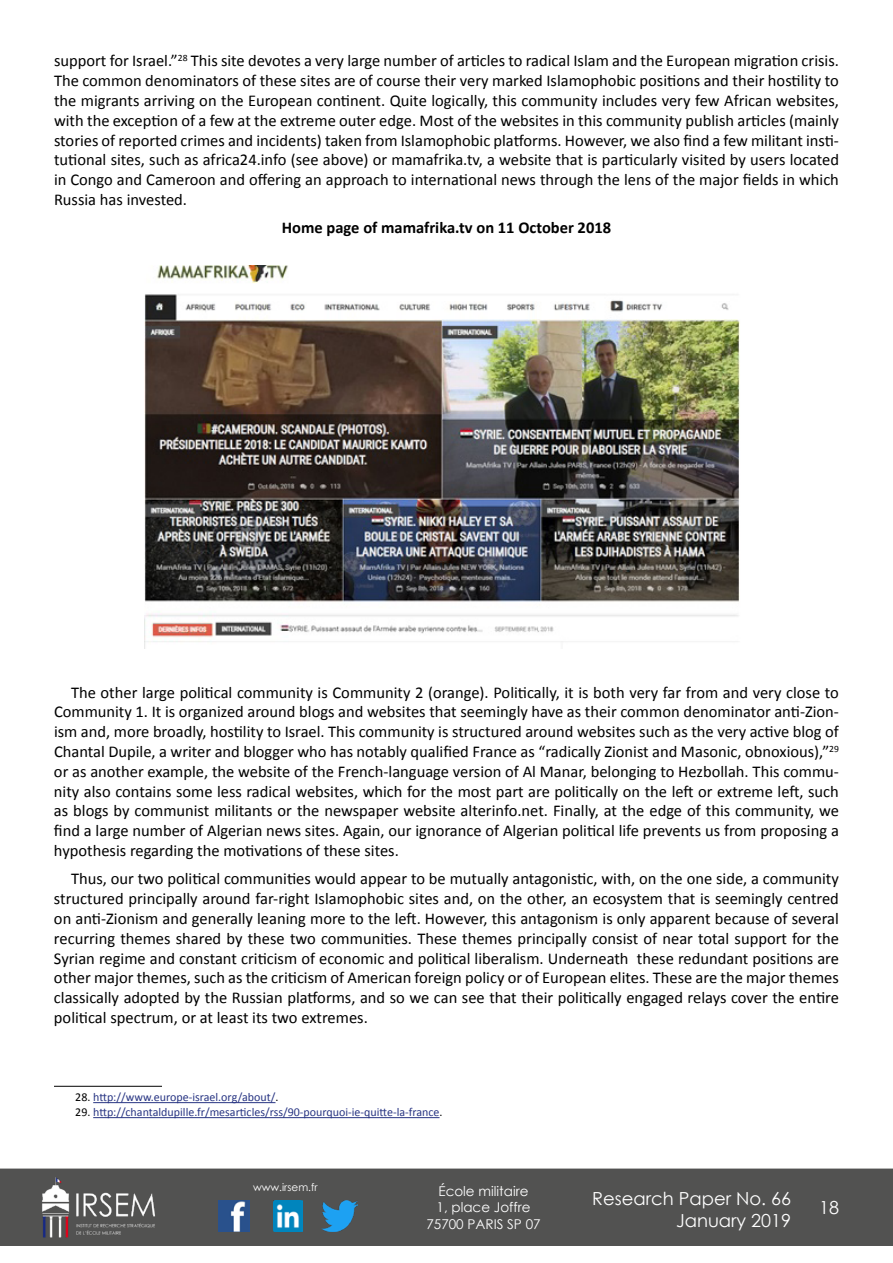
<style>
.page{position:relative;width:893px;height:1263px;background:#fff}
.page>*{position:absolute;margin:0;border:0;box-sizing:border-box;transform-origin:0 0}
.t1{font:18px/21.6px "Century Gothic";color:#fff;text-align:right}
.t2{font:16.5px/19.8px "Calibri";color:#000;text-align:justify}
.t3{font:700 16.5px "Calibri";color:#000}
.t4{font:13.5px/16.2px "Century Gothic";color:#fff;text-align:center}
.t5{font:12px "Calibri";color:#283583}
.t6{font:10.5px "Century Gothic";color:#fff}
.s1{color:#000}
</style>
<div class="page">
<div style="left:0;top:1168px;width:893px;height:78px;background:#525251;border:2px solid #525251"></div>
<img style="left:39px;top:1169px;width:117px;height:76px">
<img style="left:322px;top:1200px;width:36px;height:32px">
<img style="left:218px;top:1200px;width:31px;height:32px">
<img style="left:274px;top:1200px;width:28px;height:32px">
<img style="left:145px;top:266px;width:595px;height:377px">
<hr style="left:54px;top:1086px;width:108px;height:1px;background:#000">
<hr style="left:93px;top:1102px;width:182px;height:1px;background:#283583">
<hr style="left:93px;top:1117px;width:347px;height:1px;background:#283583">
<p class="t2" style="left:54px;top:51px;width:786px">support for Israel.”<sup>28</sup> This site devotes a very large number of articles to radical Islam and the European migration crisis.<br>The common denominators of these sites are of course their very marked Islamophobic positions and their hostility to the migrants arriving on the European continent. Quite logically, this community includes very few African websites, with the exception of a few at the extreme outer edge. Most of the websites in this community publish articles (mainly stories of reported crimes and incidents) taken from Islamophobic platforms. However, we also find a few militant insti&shy;tutional sites, such as africa24.info (see above) or mamafrika.tv, a website that is particularly visited by users located in Congo and Cameroon and offering an approach to international news through the lens of the major fields in which Russia has invested.</p>
<p class="t3" style="left:282px;top:217px;width:331px">Home page of mamafrika.tv on 11 October 2018</p>
<p class="t2" style="left:54px;top:682px;width:787px;text-indent:17px">The other large political community is Community 2 (orange). Politically, it is both very far from and very close to Community 1. It is organized around blogs and websites that seemingly have as their common denominator anti-Zion&shy;ism and, more broadly, hostility to Israel. This community is structured around websites such as the very active blog of Chantal Dupile, a writer and blogger who has notably qualified France as “radically Zionist and Masonic, obnoxious),”<sup>29 </sup>or as another example, the website of the French-language version of Al Manar, belonging to Hezbollah. This commu&shy;nity also contains some less radical websites, which for the most part are politically on the left or extreme left, such as blogs by communist militants or the newspaper website alterinfo.net. Finally, at the edge of this community, we find a large number of Algerian news sites. Again, our ignorance of Algerian political life prevents us from proposing a hypothesis regarding the motivations of these sites.</p>
<p class="t2" style="left:54px;top:869px;width:786px;text-indent:17px">Thus, our two political communities would appear to be mutually antagonistic, with, on the one side, a community structured principally around far-right Islamophobic sites and, on the other, an ecosystem that is seemingly centred on anti-Zionism and generally leaning more to the left. However, this antagonism is only apparent because of several recurring themes shared by these two communities. These themes principally consist of near total support for the Syrian regime and constant criticism of economic and political liberalism. Underneath these redundant positions are other major themes, such as the criticism of American foreign policy or of European elites. These are the major themes classically adopted by the Russian platforms, and so we can see that their politically engaged relays cover the entire political spectrum, or at least its two extremes.</p>
<p class="t5" style="left:75px;top:1090px;width:205px"><span class="s1">28.</span> http://www.europe-israel.org/about/<span class="s1">.</span></p>
<p class="t5" style="left:75px;top:1105px;width:369px"><span class="s1">29.</span> http://chantaldupille.fr/mesarticles/rss/90-pourquoi-ie-quitte-la-france<span class="s1">.</span></p>
<p class="t6" style="left:253px;top:1179px;width:66px">www.irsem.fr</p>
<p class="t4" style="left:426px;top:1183px;width:116px">École militaire<br>1, place Joffre<br>75700 PARIS SP 07</p>
<p class="t1" style="left:592px;top:1187px;width:200px">Research Paper No. 66<br>January 2019</p>
<p class="t1" style="left:819px;top:1196px;width:21px">18</p>
</div>
